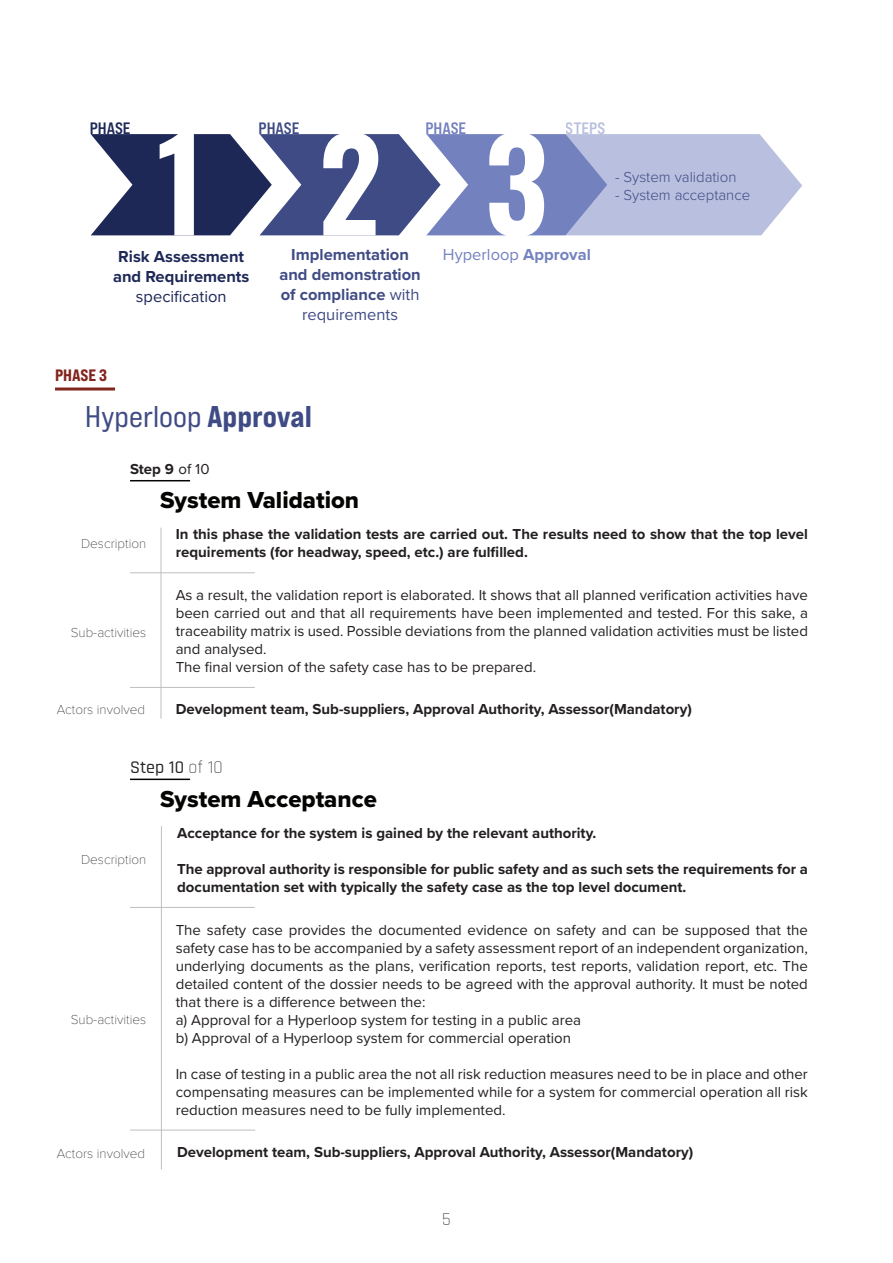
<style>
.page{position:relative;width:893px;height:1263px;background:#fff}
.page>*{position:absolute;margin:0;border:0;box-sizing:border-box;transform-origin:0 0}
.t1{font:600 126px "Oswald";color:#fff}
.t2{font:30px "Bebas Neue Pro Exp Rg";color:#3f4b84}
.t3{font:24px "Proxima Nova Extrabld";color:#040503}
.t4{font:500 18px "Rajdhani";color:#222323}
.t5{font:300 18px "Rajdhani";color:#222323}
.t6{font:700 16.5px/19.8px "Proxima Nova";color:#3f4b84;text-align:center}
.t7{font:700 16.5px/19.8px "Proxima Nova";color:#1d2857;text-align:center}
.t8{font:16.5px "Proxima Nova";color:#7481bf}
.t9{font:16.5px "Bebas Neue Pro Exp Bd";color:#7481bf}
.t10{font:16.5px "Bebas Neue Pro Exp Eb";color:#82251d}
.t11{font:16.5px "Bebas Neue Pro Exp Bd";color:#1d2857}
.t12{font:16.5px "Bebas Neue Pro Exp Bd";color:#3f4b84}
.t13{font:15px/18px "Proxima Nova";color:#231f20;text-align:justify}
.t14{font:700 15px/18px "Proxima Nova";color:#231f20}
.t15{font:300 15px "Proxima Nova";color:#3f4b84}
.t16{font:100 13.5px "Proxima Nova T";color:#222323}
.s1{font-weight:400}
.s2{font-weight:700}
.s3{font-family:"Bebas Neue Pro Exp Eb"}
.s4{font-weight:300}
</style>
<div class="page">
<hr style="left:130px;top:480px;width:60px;height:1px;background:#040503">
<hr style="left:161px;top:528px;width:1px;height:191px;background:#bfbfbf">
<hr style="left:130px;top:572px;width:125px;height:1px;background:#bfbfbf">
<hr style="left:130px;top:907px;width:125px;height:1px;background:#bfbfbf">
<hr style="left:130px;top:687px;width:125px;height:1px;background:#bfbfbf">
<hr style="left:55px;top:387px;width:60px;height:3px;background:#82251d">
<hr style="left:130px;top:778px;width:60px;height:2px;background:#040503">
<hr style="left:161px;top:826px;width:1px;height:343px;background:#bfbfbf">
<hr style="left:130px;top:1130px;width:125px;height:1px;background:#bfbfbf">
<svg style="left:91px;top:134px;width:711px;height:101px;background:#7e87b0"></svg>
<p class="t11" style="left:90px;top:118px;width:42px">PHASE</p>
<p class="t12" style="left:259px;top:118px;width:42px">PHASE</p>
<p class="t9" style="left:425px;top:118px;width:42px">PHASE</p>
<p class="t1" style="left:157px;top:118px;width:51px">1</p>
<p class="t1" style="left:318px;top:118px;width:65px">2</p>
<p class="t1" style="left:485px;top:118px;width:65px">3</p>
<p class="t9" style="left:566px;top:118px;width:41px">STEPS</p>
<p class="t7" style="left:113px;top:247px;width:138px">Risk Assessment and Requirements <span class="s1">specification</span></p>
<p class="t6" style="left:279px;top:245px;width:143px">Implementation and demonstration of compliance <span class="s1">with requirements</span></p>
<p class="t8" style="left:443px;top:243px;width:149px">Hyperloop <span class="s2">Approval</span></p>
<p class="t15" style="left:615px;top:165px;width:123px">- System validation</p>
<p class="t15" style="left:615px;top:183px;width:137px">- System acceptance</p>
<p class="t10" style="left:55px;top:364px;width:54px">PHASE 3</p>
<p class="t2" style="left:85px;top:398px;width:228px">Hyperloop <span class="s3">Approval</span></p>
<p class="t14" style="left:130px;top:460px;width:81px">Step 9 <span class="s1">of 10</span></p>
<p class="t3" style="left:160px;top:482px;width:201px">System Validation</p>
<p class="t16" style="left:81px;top:533px;width:67px">Description</p>
<p class="t16" style="left:71px;top:623px;width:77px">Sub-activities</p>
<p class="t16" style="left:57px;top:699px;width:90px">Actors involved</p>
<p class="t14" style="left:176px;top:525px;width:634px">In this phase the validation tests are carried out. The results need to show that the top level requirements (for headway, speed, etc.) are fulfilled.</p>
<p class="t13" style="left:176px;top:585px;width:634px">As a result, the validation report is elaborated. It shows that all planned verification activities have been carried out and that all requirements have been implemented and tested. For this sake, a traceability matrix is used. Possible deviations from the planned validation activities must be listed and analysed.</p>
<p class="t13" style="left:176px;top:657px;width:362px">The final version of the safety case has to be prepared.</p>
<p class="t14" style="left:176px;top:699px;width:518px">Development team, Sub-suppliers, Approval Authority, Assessor(Mandatory)</p>
<p class="t4" style="left:130px;top:756px;width:94px">Step 10 <span class="s4">of 10</span></p>
<p class="t16" style="left:81px;top:850px;width:67px">Description</p>
<p class="t16" style="left:71px;top:1009px;width:77px">Sub-activities</p>
<p class="t16" style="left:57px;top:1144px;width:90px">Actors involved</p>
<p class="t3" style="left:160px;top:781px;width:218px">System Acceptance</p>
<p class="t14" style="left:177px;top:824px;width:421px">Acceptance for the system is gained by the relevant authority.</p>
<p class="t14" style="left:177px;top:860px;width:632px">The approval authority is responsible for public safety and as such sets the requirements for a documentation set with typically the safety case as the top level document.</p>
<p class="t13" style="left:176px;top:920px;width:634px">The safety case provides the documented evidence on safety and can be supposed that the safety case has to be accompanied by a safety assessment report of an independent organization, underlying documents as the plans, verification reports, test reports, validation report, etc. The detailed content of the dossier needs to be agreed with the approval authority. It must be noted that there is a difference between the:</p>
<p class="t13" style="left:176px;top:1010px;width:407px">a) Approval for a Hyperloop system for testing in a public area</p>
<p class="t13" style="left:176px;top:1028px;width:397px">b) Approval of a Hyperloop system for commercial operation</p>
<p class="t13" style="left:176px;top:1064px;width:634px">In case of testing in a public area the not all risk reduction measures need to be in place and other compensating measures can be implemented while for a system for commercial operation all risk reduction measures need to be fully implemented.</p>
<p class="t14" style="left:177px;top:1143px;width:518px">Development team, Sub-suppliers, Approval Authority, Assessor(Mandatory)</p>
<p class="t5" style="left:442px;top:1209px;width:10px">5</p>
</div>
